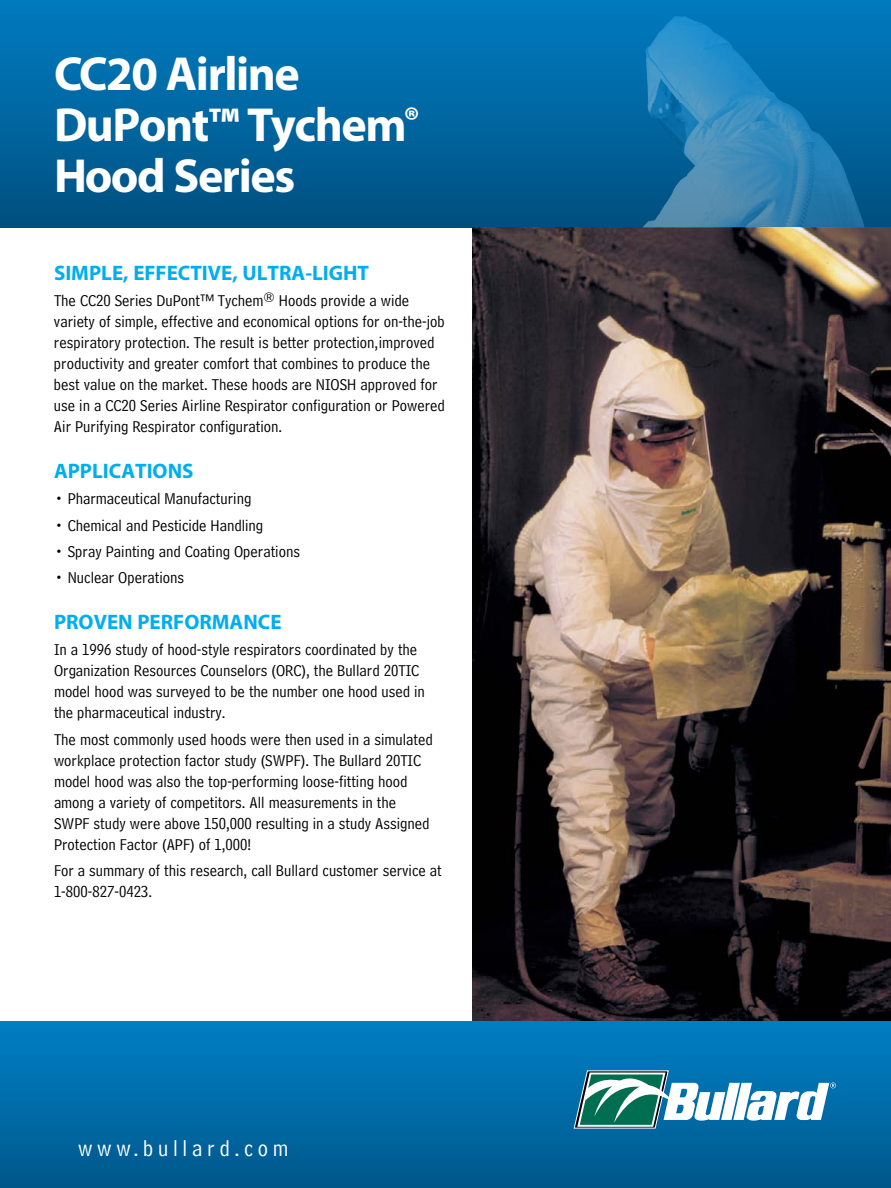
<style>
.page{position:relative;width:891px;height:1188px;background:#fff}
.page>*{position:absolute;margin:0;border:0;box-sizing:border-box;transform-origin:0 0}
.t1{font:700 48px/51px "Myriad Pro";letter-spacing:-.03em;color:#fff}
.t2{font:23.25px "Bell Centennial Address";letter-spacing:.2em;color:#fff}
.t3{font:700 21px "Myriad Pro";color:#00aeef}
.t4{font:16.5px/21px "Bell Centennial Address";color:#000}
</style>
<div class="page">
<div style="left:0;top:0;width:891px;height:227px;background:linear-gradient(to bottom,#007cc0,#005080)"></div>
<img style="left:472px;top:227px;width:419px;height:795px">
<div style="left:0;top:1022px;width:891px;height:166px;background:linear-gradient(to bottom,#007ec5,#00588b)"></div>
<svg style="left:574px;top:1070px;width:262px;height:59px"></svg>
<img style="left:642px;top:16px;width:223px;height:211px">
<h1 class="t1" style="left:54px;top:47px;width:367px">CC20 Airline<br>DuPont™ Tychem<sup>®<br></sup>Hood Series</h1>
<p class="t3" style="left:54px;top:259px;width:317px">SIMPLE, EFFECTIVE, ULTRA-LIGHT</p>
<p class="t4" style="left:54px;top:290px;width:392px">The CC20 Series DuPont™ Tychem<sup>®</sup> Hoods provide a wide variety of simple, effective and economical options for on-the-job respiratory protection. The result is better protection,improved productivity and greater comfort that combines to produce the best value on the market. These hoods are NIOSH approved for use in a CC20 Series Airline Respirator configuration or Powered Air Purifying Respirator configuration.</p>
<p class="t3" style="left:54px;top:457px;width:141px">APPLICATIONS</p>
<p class="t4" style="left:54px;top:488px;width:199px">• Pharmaceutical Manufacturing</p>
<p class="t4" style="left:54px;top:515px;width:211px">• Chemical and Pesticide Handling</p>
<p class="t4" style="left:54px;top:541px;width:248px">• Spray Painting and Coating Operations</p>
<p class="t4" style="left:54px;top:567px;width:132px">• Nuclear Operations</p>
<p class="t3" style="left:54px;top:608px;width:229px">PROVEN PERFORMANCE</p>
<p class="t4" style="left:54px;top:639px;width:372px">In a 1996 study of hood-style respirators coordinated by the Organization Resources Counselors (ORC), the Bullard 20TIC model hood was surveyed to be the number one hood used in the pharmaceutical industry.</p>
<p class="t4" style="left:54px;top:729px;width:380px">The most commonly used hoods were then used in a simulated workplace protection factor study (SWPF). The Bullard 20TIC model hood was also the top-performing loose-fitting hood among a variety of competitors. All measurements in the SWPF study were above 150,000 resulting in a study Assigned Protection Factor (APF) of 1,000!</p>
<p class="t4" style="left:54px;top:860px;width:389px">For a summary of this research, call Bullard customer service at<br>1-800-827-0423.</p>
<h2 class="t2" style="left:78px;top:1134px;width:212px">www.bullard.com</h2>
</div>
